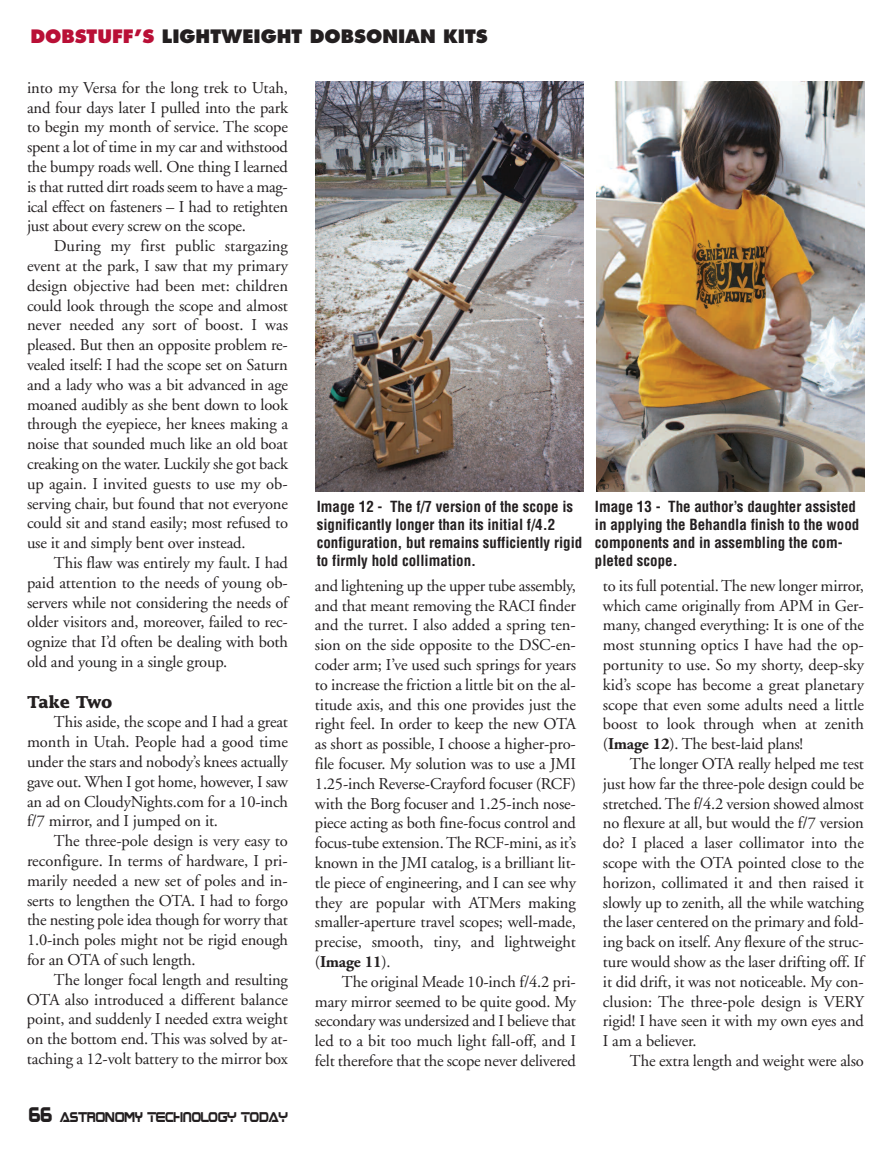
<style>
.page{position:relative;width:891px;height:1161px;background:#fff}
.page>*{position:absolute;margin:0;border:0;box-sizing:border-box;transform-origin:0 0}
.t1{font:800 18px "Futura";color:#231f20}
.t2{font:16.5px/19.8px "Adobe Garamond";letter-spacing:-.01em;color:#231f20;text-align:justify}
.t3{font:700 16.5px "Lucida";letter-spacing:-.01em;color:#231f20}
.t4{font:700 condensed 15px/18px "Helvetica";color:#231f20}
.t5{font:11.4px "Boom Box";color:#231f20;scale:.9 1}
.s1{color:#b90f36}
.s2{font-size:17.1px}
.s3{font-weight:700}
</style>
<div class="page">
<img style="left:315px;top:81px;width:269px;height:411px">
<img style="left:596px;top:81px;width:268px;height:411px">
<p class="t1" style="left:30px;top:28px;width:459px"><span class="s1">DOBSTUFF’S</span> LIGHTWEIGHT DOBSONIAN KITS</p>
<p class="t2" style="left:27px;top:79px;width:263px">into my Versa for the long trek to Utah, and four days later I pulled into the park to begin my month of service. The scope spent a lot of time in my car and withstood the bumpy roads well. One thing I learned is that rutted dirt roads seem to have a mag&shy;ical effect on fasteners – I had to retighten just about every screw on the scope.</p>
<p class="t2" style="left:27px;top:238px;width:263px;text-indent:27px">During my first public stargazing event at the park, I saw that my primary design objective had been met: children could look through the scope and almost never needed any sort of boost. I was pleased. But then an opposite problem re&shy;vealed itself: I had the scope set on Saturn and a lady who was a bit advanced in age moaned audibly as she bent down to look through the eyepiece, her knees making a noise that sounded much like an old boat creaking on the water. Luckily she got back up again. I invited guests to use my ob&shy;serving chair, but found that not everyone could sit and stand easily; most refused to use it and simply bent over instead.</p>
<p class="t2" style="left:27px;top:554px;width:263px;text-indent:27px">This flaw was entirely my fault. I had paid attention to the needs of young ob&shy;servers while not considering the needs of older visitors and, moreover, failed to rec&shy;ognize that I’d often be dealing with both old and young in a single group.</p>
<p class="t3" style="left:27px;top:692px;width:87px">Take Two</p>
<p class="t2" style="left:27px;top:714px;width:263px;text-indent:27px">This aside, the scope and I had a great month in Utah. People had a good time under the stars and nobody’s knees actually gave out. When I got home, however, I saw an ad on CloudyNights.com for a 10-inch f/7 mirror, and I jumped on it.</p>
<p class="t2" style="left:27px;top:833px;width:263px;text-indent:27px">The three-pole design is very easy to reconfigure. In terms of hardware, I pri&shy;marily needed a new set of poles and in&shy;serts to lengthen the OTA. I had to forgo the nesting pole idea though for worry that 1.0-inch poles might not be rigid enough for an OTA of such length.</p>
<p class="t2" style="left:27px;top:971px;width:263px;text-indent:27px">The longer focal length and resulting OTA also introduced a different balance point, and suddenly I needed extra weight on the bottom end. This was solved by at&shy;taching a 12-volt battery to the mirror box</p>
<p class="t5" style="left:28px;top:1112px;width:290px"><span class="s2">66</span> ASTRONOMY TECHNOLOGY TODAY</p>
<p class="t4" style="left:317px;top:498px;width:267px">Image 12 - The f/7 version of the scope is significantly longer than its initial f/4.2 configuration, but remains sufficiently rigid to firmly hold collimation.</p>
<p class="t4" style="left:595px;top:498px;width:266px">Image 13 - The author’s daughter assisted in applying the Behandla finish to the wood components and in assembling the com&shy;pleted scope.</p>
<p class="t2" style="left:315px;top:577px;width:263px">and lightening up the upper tube assembly, and that meant removing the RACI finder and the turret. I also added a spring ten&shy;sion on the side opposite to the DSC-en&shy;coder arm; I’ve used such springs for years to increase the friction a little bit on the al&shy;titude axis, and this one provides just the right feel. In order to keep the new OTA as short as possible, I choose a higher-pro&shy;file focuser. My solution was to use a JMI 1.25-inch Reverse-Crayford focuser (RCF) with the Borg focuser and 1.25-inch nose&shy;piece acting as both fine-focus control and focus-tube extension. The RCF-mini, as it’s known in the JMI catalog, is a brilliant lit&shy;tle piece of engineering, and I can see why they are popular with ATMers making smaller-aperture travel scopes; well-made, precise, smooth, tiny, and lightweight (<span class="s3">Image 11</span>).</p>
<p class="t2" style="left:315px;top:973px;width:262px;text-indent:27px">The original Meade 10-inch f/4.2 pri&shy;mary mirror seemed to be quite good. My secondary was undersized and I believe that led to a bit too much light fall-off, and I felt therefore that the scope never delivered</p>
<p class="t2" style="left:603px;top:577px;width:263px">to its full potential. The new longer mirror, which came originally from APM in Ger&shy;many, changed everything: It is one of the most stunning optics I have had the op&shy;portunity to use. So my shorty, deep-sky kid’s scope has become a great planetary scope that even some adults need a little boost to look through when at zenith (<span class="s3">Image 12</span>). The best-laid plans!</p>
<p class="t2" style="left:603px;top:755px;width:263px;text-indent:27px">The longer OTA really helped me test just how far the three-pole design could be stretched. The f/4.2 version showed almost no flexure at all, but would the f/7 version do? I placed a laser collimator into the scope with the OTA pointed close to the horizon, collimated it and then raised it slowly up to zenith, all the while watching the laser centered on the primary and fold&shy;ing back on itself. Any flexure of the struc&shy;ture would show as the laser drifting off. If it did drift, it was not noticeable. My con&shy;clusion: The three-pole design is VERY rigid! I have seen it with my own eyes and I am a believer.</p>
<p class="t2" style="left:630px;top:1052px;width:236px">The extra length and weight were also</p>
</div>
